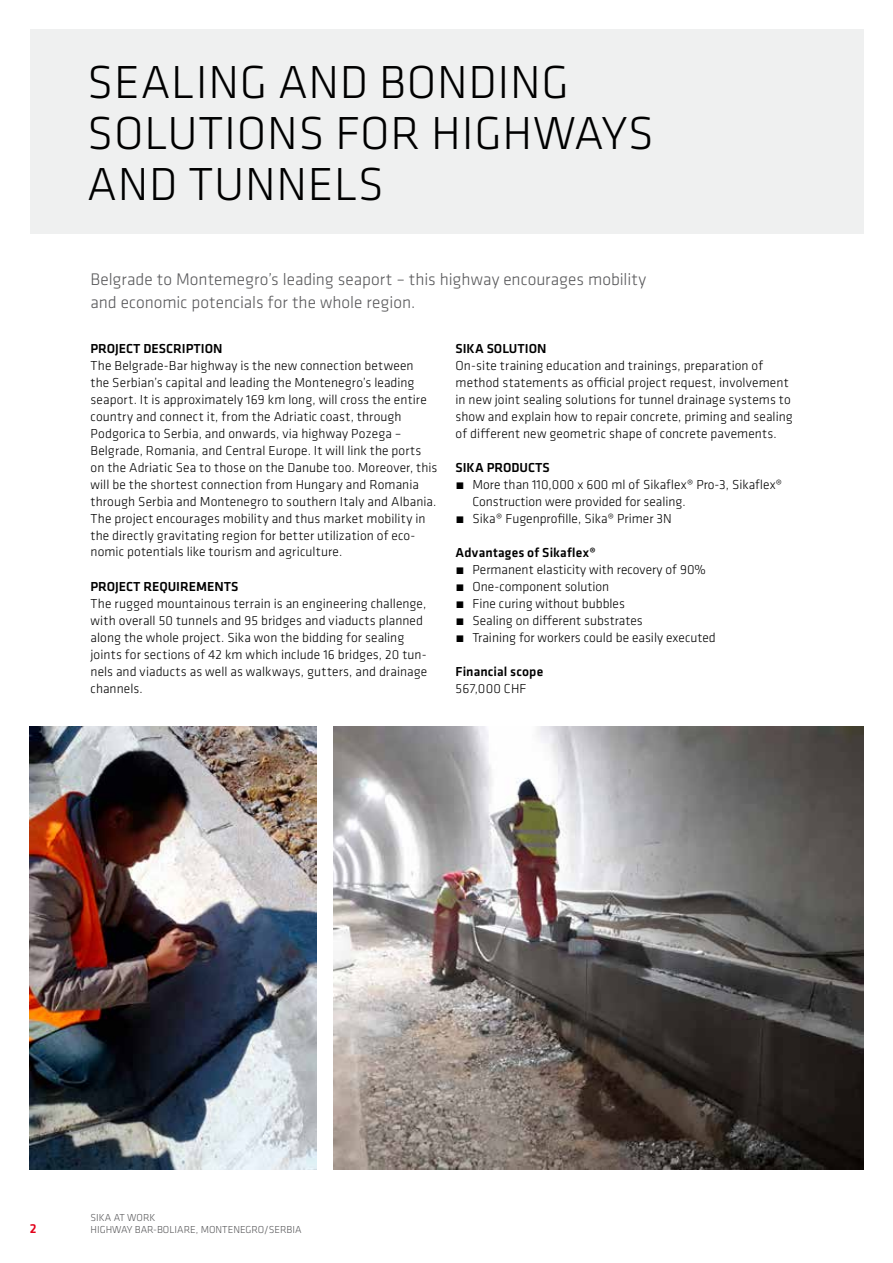
<style>
.page{position:relative;width:893px;height:1263px;background:#fff}
.page>*{position:absolute;margin:0;border:0;box-sizing:border-box;transform-origin:0 0}
.t1{font:300 48px/51px "Klavika";letter-spacing:.015em;color:#000}
.t2{font:300 17.4px/22.6px "Klavika";color:#58585a}
.t3{font:300 13.5px/17px "Klavika";letter-spacing:.005em;color:#000}
.t4{font:500 13.5px "Klavika";color:#000}
.t5{font:500 13.5px "Klavika";color:#e2001a}
.t6{font:300 10.5px "Klavika";color:#58585a}
</style>
<div class="page">
<img style="left:333px;top:726px;width:530px;height:443px">
<img style="left:30px;top:726px;width:286px;height:443px">
<div style="left:30px;top:30px;width:833px;height:204px;background:#eceded"></div>
<h1 class="t1" style="left:87px;top:56px;width:568px">SEALING AND BONDING<br>SOLUTIONS FOR HIGHWAYS<br>AND TUNNELS</h1>
<p class="t2" style="left:91px;top:268px;width:557px">Belgrade to Montemegro’s leading seaport – this highway encourages mobility and economic potencials for the whole region.</p>
<p class="t4" style="left:91px;top:339px;width:134px">PROJECT DESCRIPTION</p>
<p class="t3" style="left:91px;top:357px;width:348px">The Belgrade-Bar highway is the new connection between<br>the Serbian’s capital and leading the Montenegro’s leading seaport. It is approximately 169 km long, will cross the entire country and connect it, from the Adriatic coast, through Podgorica to Serbia, and onwards, via highway Pozega – Belgrade, Romania, and Central Europe. It will link the ports on the Adriatic Sea to those on the Danube too. Moreover, this will be the shortest connection from Hungary and Romania through Serbia and Montenegro to southern Italy and Albania.<br>The project encourages mobility and thus market mobility in the directly gravitating region for better utilization of eco&shy;nomic potentials like tourism and agriculture.</p>
<p class="t4" style="left:91px;top:578px;width:149px">PROJECT REQUIREMENTS</p>
<p class="t3" style="left:91px;top:595px;width:338px">The rugged mountainous terrain is an engineering challenge, with overall 50 tunnels and 95 bridges and viaducts planned along the whole project. Sika won the bidding for sealing joints for sections of 42 km which include 16 bridges, 20 tun&shy;nels and viaducts as well as walkways, gutters, and drainage channels.</p>
<p class="t4" style="left:455px;top:339px;width:92px">SIKA SOLUTION</p>
<p class="t3" style="left:455px;top:357px;width:339px">On-site training education and trainings, preparation of method statements as official project request, involvement in new joint sealing solutions for tunnel drainage systems to show and explain how to repair concrete, priming and sealing of different new geometric shape of concrete pavements.</p>
<p class="t4" style="left:455px;top:458px;width:96px">SIKA PRODUCTS</p>
<p class="t3" style="left:455px;top:476px;width:328px">́ More than 110,000 x 600 ml of Sikaflex® Pro-3, Sikaflex®</p>
<p class="t3" style="left:472px;top:493px;width:215px">Construction were provided for sealing.</p>
<p class="t3" style="left:455px;top:510px;width:218px">́ Sika® Fugenprofille, Sika® Primer 3N</p>
<p class="t4" style="left:455px;top:544px;width:142px">Advantages of Sikaflex®</p>
<p class="t3" style="left:455px;top:561px;width:262px">́ Permanent elasticity with recovery of 90% ́ One-component solution<br>́ Fine curing without bubbles<br>́ Sealing on different substrates<br>́ Training for workers could be easily executed</p>
<p class="t4" style="left:455px;top:663px;width:89px">Financial scope</p>
<p class="t3" style="left:455px;top:680px;width:72px">567,000 CHF</p>
<p class="t6" style="left:91px;top:1211px;width:66px">SIKA AT WORK</p>
<p class="t5" style="left:30px;top:1219px;width:8px">2</p>
<p class="t6" style="left:91px;top:1223px;width:213px">HIGHWAY BAR-BOLIARE, MONTENEGRO/SERBIA</p>
</div>
